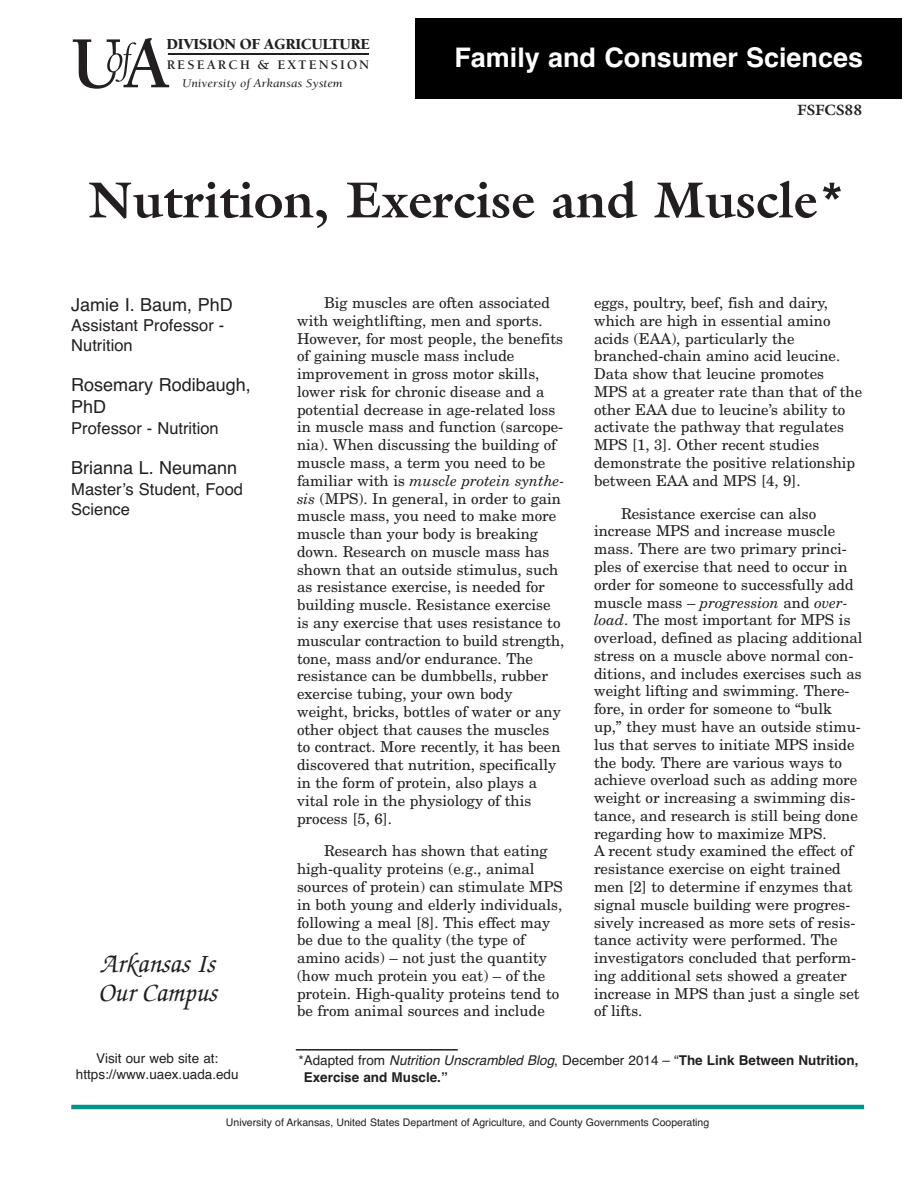
<style>
.page{position:relative;width:918px;height:1188px;background:#fff}
.page>*{position:absolute;margin:0;border:0;box-sizing:border-box;transform-origin:0 0}
.t1{font:700 51px "Galliard";color:#231f20}
.t2{font:700 27px "Helvetica";color:#fff}
.t3{font:italic 500 27px/29.2px "Zapf Chancery";color:#231f20}
.t4{font:18px/21.6px "Helvetica";color:#231f20}
.t5{font:16.5px/19.8px "Helvetica";color:#231f20}
.t6{font:900 15.75px "Berkeley";letter-spacing:-.02em;color:#231f20}
.t7{font:15px/17.7px "New Century Schlbk";color:#231f20}
.t8{font:700 15px "Galliard";color:#231f20}
.t9{font:700 13.5px/16.2px "Helvetica";color:#231f20}
.t10{font:13.5px/16.2px "Helvetica";color:#231f20;text-align:center}
.t11{font:700 13.5px "Berkeley";letter-spacing:.155em;color:#231f20}
.t12{font:italic 12.15px "Berkeley";color:#231f20;scale:1.09 1}
.t13{font:10.5px "Helvetica";color:#231f20}
.s1{font-style:italic}
.s2{font-weight:400}
.s3{font-weight:400;font-style:italic}
</style>
<div class="page">
<hr style="left:71px;top:1105px;width:793px;height:4px;background:#00938a">
<hr style="left:296px;top:1049px;width:162px;height:2px;background:#231f20">
<hr style="left:168px;top:54px;width:200px;height:1px;background:#231f20">
<div style="left:416px;top:18px;width:486px;height:81px;background:#000"></div>
<svg style="left:73px;top:38px;width:96px;height:51px"></svg>
<p class="t6" style="left:167px;top:37px;width:205px">DIVISION OF AGRICULTURE</p>
<p class="t11" style="left:167px;top:60px;width:204px">RESEARCH &amp; EXTENSION</p>
<p class="t12" style="left:182px;top:78px;width:149px">University of Arkansas System</p>
<p class="t2" style="left:454px;top:47px;width:410px">Family and Consumer Sciences</p>
<p class="t8" style="left:797px;top:105px;width:67px">FSFCS88</p>
<h1 class="t1" style="left:89px;top:181px;width:760px">Nutrition, Exercise and Muscle*</h1>
<p class="t7" style="left:297px;top:295px;width:269px;text-indent:27px">Big muscles are often associated with weightlifting, men and sports.<br>However, for most people, the benefits of gaining muscle mass include improvement in gross motor skills, lower risk for chronic disease and a potential decrease in age-related loss in muscle mass and function (sarcope&shy;nia). When discussing the building of muscle mass, a term you need to be familiar with is <span class="s1">muscle protein synthe&shy;sis</span> (MPS). In general, in order to gain muscle mass, you need to make more muscle than your body is breaking down. Research on muscle mass has shown that an outside stimulus, such as resistance exercise, is needed for building muscle. Resistance exercise is any exercise that uses resistance to muscular contraction to build strength, tone, mass and/or endurance. The resistance can be dumbbells, rubber exercise tubing, your own body weight, bricks, bottles of water or any other object that causes the muscles to contract. More recently, it has been discovered that nutrition, specifically in the form of protein, also plays a vital role in the physiology of this process [5, 6].</p>
<p class="t7" style="left:297px;top:844px;width:267px;text-indent:27px">Research has shown that eating high-quality proteins (e.g., animal sources of protein) can stimulate MPS in both young and elderly individuals, following a meal [8]. This effect may be due to the quality (the type of amino acids) – not just the quantity (how much protein you eat) – of the protein. High-quality proteins tend to be from animal sources and include</p>
<p class="t7" style="left:594px;top:295px;width:270px">eggs, poultry, beef, fish and dairy, which are high in essential amino acids (EAA), particularly the branched-chain amino acid leucine.<br>Data show that leucine promotes<br>MPS at a greater rate than that of the other EAA due to leucine’s ability to activate the pathway that regulates MPS [1, 3]. Other recent studies demonstrate the positive relationship between EAA and MPS [4, 9].</p>
<p class="t7" style="left:594px;top:506px;width:270px;text-indent:27px">Resistance exercise can also increase MPS and increase muscle mass. There are two primary princi&shy;ples of exercise that need to occur in order for someone to successfully add muscle mass – <span class="s1">progression</span> and <span class="s1">over&shy;load</span>. The most important for MPS is overload, defined as placing additional stress on a muscle above normal con&shy;ditions, and includes exercises such as weight lifting and swimming. There&shy;fore, in order for someone to “bulk up,” they must have an outside stimu&shy;lus that serves to initiate MPS inside the body. There are various ways to achieve overload such as adding more weight or increasing a swimming dis&shy;tance, and research is still being done regarding how to maximize MPS.<br>A recent study examined the effect of resistance exercise on eight trained men [2] to determine if enzymes that signal muscle building were progres&shy;sively increased as more sets of resis&shy;tance activity were performed. The investigators concluded that perform&shy;ing additional sets showed a greater increase in MPS than just a single set of lifts.</p>
<p class="t9" style="left:304px;top:1054px;width:556px;text-indent:-5px"><span class="s2">*Adapted from</span> <span class="s3">Nutrition Unscrambled Blog</span><span class="s2">, December 2014 – “</span>The Link Between Nutrition,<br>Exercise and Muscle.”</p>
<p class="t13" style="left:226px;top:1118px;width:485px">University of Arkansas, United States Department of Agriculture, and County Governments Cooperating</p>
<p class="t4" style="left:71px;top:295px;width:163px">Jamie I. Baum, PhD</p>
<p class="t5" style="left:71px;top:317px;width:154px">Assistant Professor -<br>Nutrition</p>
<p class="t4" style="left:71px;top:376px;width:181px">Rosemary Rodibaugh,<br>PhD</p>
<p class="t5" style="left:71px;top:419px;width:149px">Professor - Nutrition</p>
<p class="t4" style="left:71px;top:459px;width:167px">Brianna L. Neumann</p>
<p class="t5" style="left:71px;top:481px;width:173px">Master’s Student, Food<br>Science</p>
<p class="t3" style="left:98px;top:952px;width:120px">Arkansas Is<br>Our Campus</p>
<p class="t10" style="left:76px;top:1051px;width:164px">Visit our web site at: https://www.uaex.uada.edu</p>
</div>
